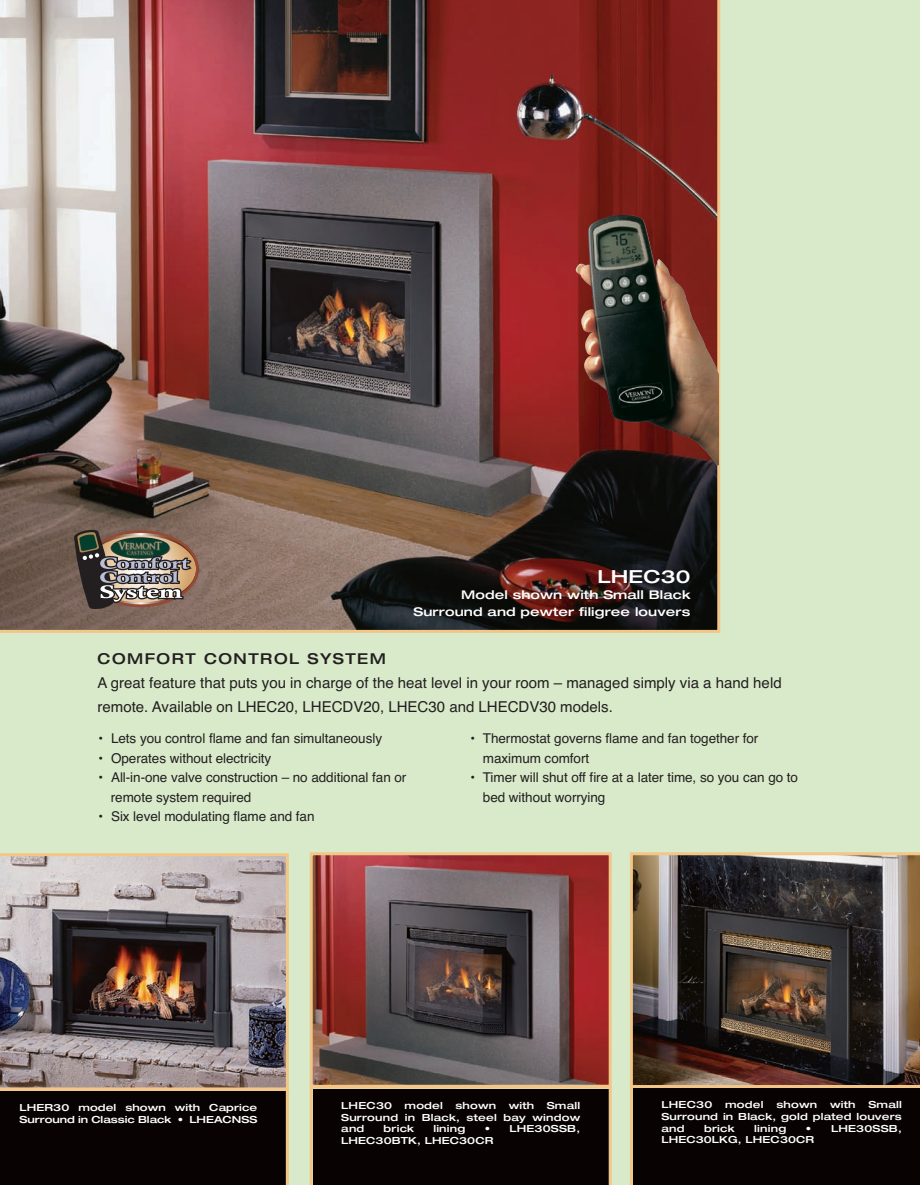
<style>
.page{position:relative;width:920px;height:1185px;background:#fff}
.page>*{position:absolute;margin:0;border:0;box-sizing:border-box;transform-origin:0 0}
.t1{font:500 expanded 18px "Helvetica Neue";letter-spacing:.01em;color:#fff;scale:1.1 1}
.t2{font:15px/24px "Helvetica";color:#231f20}
.t3{font:500 expanded 15px "Helvetica Neue";letter-spacing:.1em;color:#231f20}
.t4{font:13.5px/19.5px "Helvetica";letter-spacing:-.005em;color:#231f20}
.t5{font:500 expanded 12px/16.5px "Helvetica Neue";letter-spacing:.01em;color:#fff;text-align:right;scale:1.1 1}
.t6{font:500 expanded 9.75px/11.7px "Helvetica Neue";letter-spacing:.015em;color:#fff;scale:1.1 1}
</style>
<div class="page">
<img style="left:0;top:0;width:920px;height:1185px">
<h1 class="t1" style="left:597px;top:570px;width:86px">LHEC30</h1>
<p class="t5" style="left:413px;top:588px;width:253px">Model shown with Small Black<br>Surround and pewter filigree louvers</p>
<p class="t3" style="left:98px;top:653px;width:290px">COMFORT CONTROL SYSTEM</p>
<p class="t2" style="left:98px;top:670px;width:685px">A great feature that puts you in charge of the heat level in your room – managed simply via a hand held remote. Available on LHEC20, LHECDV20, LHEC30 and LHECDV30 models.</p>
<p class="t4" style="left:98px;top:729px;width:286px">• Lets you control flame and fan simultaneously</p>
<p class="t4" style="left:98px;top:748px;width:175px">• Operates without electricity</p>
<p class="t4" style="left:111px;top:768px;width:297px;text-indent:-13px">• All-in-one valve construction – no additional fan or remote system required</p>
<p class="t4" style="left:98px;top:807px;width:218px">• Six level modulating flame and fan</p>
<p class="t4" style="left:483px;top:729px;width:277px;text-indent:-13px">• Thermostat governs flame and fan together for maximum comfort</p>
<p class="t4" style="left:483px;top:768px;width:317px;text-indent:-13px">• Timer will shut off fire at a later time, so you can go to bed without worrying</p>
<p class="t6" style="left:20px;top:1103px;width:218px">LHER30 model shown with Caprice<br>Surround in Classic Black • LHEACNSS</p>
<p class="t6" style="left:341px;top:1101px;width:48px">LHEC30</p>
<p class="t6" style="left:404px;top:1101px;width:36px">model</p>
<p class="t6" style="left:455px;top:1101px;width:39px">shown</p>
<p class="t6" style="left:508px;top:1101px;width:25px">with</p>
<p class="t6" style="left:341px;top:1101px;width:219px;text-align:justify;text-indent:205px">Small Surround in Black, steel bay window and</p>
<p class="t6" style="left:341px;top:1124px;width:219px;text-indent:143px">• LHE30SSB,<br>LHEC30BTK, LHEC30CR</p>
<p class="t6" style="left:383px;top:1124px;width:29px">brick</p>
<p class="t6" style="left:433px;top:1124px;width:31px">lining</p>
<p class="t6" style="left:661px;top:1100px;width:220px;text-align:justify;text-indent:207px">Small Surround in Black, gold plated louvers and</p>
<p class="t6" style="left:661px;top:1100px;width:48px">LHEC30</p>
<p class="t6" style="left:725px;top:1100px;width:36px">model</p>
<p class="t6" style="left:776px;top:1100px;width:39px">shown</p>
<p class="t6" style="left:830px;top:1100px;width:25px">with</p>
<p class="t6" style="left:661px;top:1123px;width:220px;text-indent:144px">• LHE30SSB,<br>LHEC30LKG, LHEC30CR</p>
<p class="t6" style="left:704px;top:1123px;width:29px">brick</p>
<p class="t6" style="left:754px;top:1123px;width:31px">lining</p>
</div>
